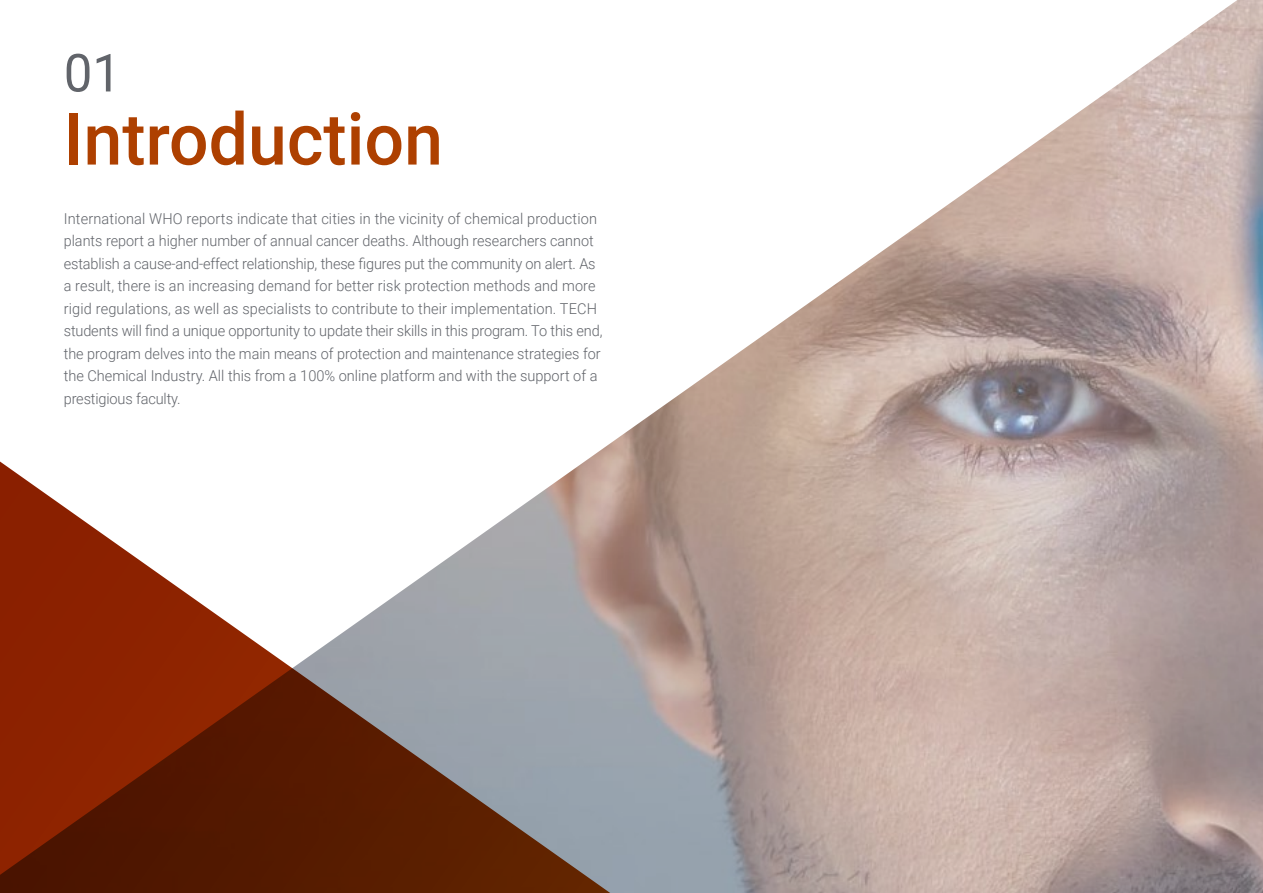
<style>
.page{position:relative;width:1263px;height:893px;background:#fff}
.page>*{position:absolute;margin:0;border:0;box-sizing:border-box;transform-origin:0 0}
.t1{font:500 72px "Roboto";color:#ae4000}
.t2{font:52.5px "Roboto";color:#61646a}
.t3{font:300 15px/22.5px "Roboto";color:#61646a}
</style>
<div class="page">
<img style="left:607px;top:0;width:656px;height:893px">
<svg style="left:0;top:446px;width:640px;height:447px"></svg>
<h2 class="t2" style="left:64px;top:36px;width:59px">01</h2>
<h1 class="t1" style="left:64px;top:89px;width:381px">Introduction</h1>
<p class="t3" style="left:64px;top:207px;width:540px">International WHO reports indicate that cities in the vicinity of chemical production plants report a higher number of annual cancer deaths. Although researchers cannot establish a cause-and-effect relationship, these figures put the community on alert. As a result, there is an increasing demand for better risk protection methods and more rigid regulations, as well as specialists to contribute to their implementation. TECH students will find a unique opportunity to update their skills in this program. To this end, the program delves into the main means of protection and maintenance strategies for the Chemical Industry. All this from a 100% online platform and with the support of a prestigious faculty.</p>
</div>
